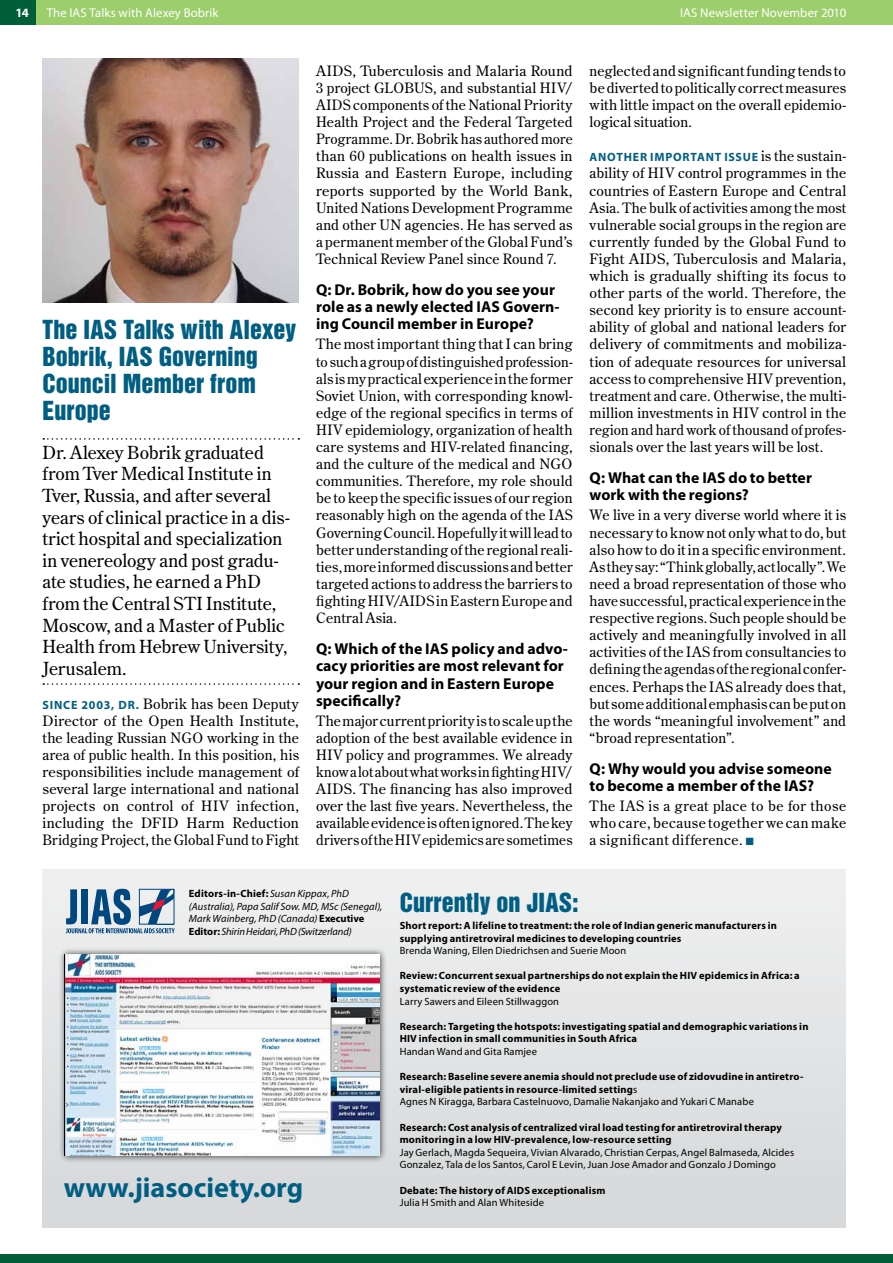
<style>
.page{position:relative;width:893px;height:1263px;background:#fff}
.page>*{position:absolute;margin:0;border:0;box-sizing:border-box;transform-origin:0 0}
.t1{font:700 28.05px "Myriad Pro";color:#005e83}
.t2{font:24px/27px "Helvetica Inserat LT Std";color:#005e83}
.t3{font:18px/21.6px "Century Old Style Std";letter-spacing:.005em;color:#000}
.t4{font:700 15.75px/17.1px "Myriad Pro";letter-spacing:.005em;color:#000}
.t5{font:14.25px/17.1px "Century Old Style Std";letter-spacing:.015em;color:#000;text-align:justify}
.t6{font:12.75px "Myriad Pro";letter-spacing:.005em;color:#fff}
.t7{font:700 12.75px "Myriad Pro";color:#fff}
.t8{font:700 12px "Myriad Pro";letter-spacing:.065em;color:#005e83}
.t9{font:700 10.5px/12.6px "Myriad Pro";letter-spacing:.015em;color:#000}
.t10{font:10.5px/12.6px "Myriad Pro";letter-spacing:.015em;color:#000}
.t11{font:italic 10.5px/12.6px "Myriad Pro";letter-spacing:.005em;color:#000}
.s1{font-family:"Myriad Pro";font-weight:700;font-size:12px;color:#005e83}
.s2{font-family:"Century Old Style Std";font-weight:400;font-size:14.25px;color:#000}
.s3{color:#005e83}
.s4{font-weight:700;font-style:normal}
.s5{font-weight:400}
</style>
<div class="page">
<svg style="left:43px;top:438px;width:256px;height:2px"></svg>
<svg style="left:43px;top:683px;width:256px;height:2px"></svg>
<img style="left:43px;top:59px;width:256px;height:244px">
<div style="left:43px;top:870px;width:802px;height:357px;background:#e3e4e5"></div>
<div style="left:58px;top:947px;width:329px;height:216px;background:#000;opacity:.75"></div>
<img style="left:65px;top:954px;width:314px;height:201px">
<svg style="left:66px;top:889px;width:109px;height:44px"></svg>
<div style="left:0;top:0;width:893px;height:25px;background:#9dce6c"></div>
<div style="left:0;top:0;width:36px;height:25px;background:#005f36"></div>
<div style="left:0;top:1254px;width:893px;height:9px;background:#005f36"></div>
<p class="t7" style="left:15px;top:5px;width:15px">14</p>
<p class="t6" style="left:47px;top:5px;width:173px">The IAS Talks with Alexey Bobrik</p>
<p class="t6" style="left:680px;top:5px;width:168px">IAS Newsletter November 2010</p>
<h2 class="t2" style="left:43px;top:317px;width:255px">The IAS Talks with Alexey<br>Bobrik, IAS Governing<br>Council Member from<br>Europe</h2>
<p class="t3" style="left:43px;top:441px;width:249px">Dr. Alexey Bobrik graduated from Tver Medical Institute in<br>Tver, Russia, and after several years of clinical practice in a dis&shy;trict hospital and specialization in venereology and post gradu&shy;ate studies, he earned a PhD from the Central STI Institute,<br>Moscow, and a Master of Public<br>Health from Hebrew University,<br>Jerusalem.</p>
<p class="t5" style="left:43px;top:695px;width:258px"><span class="s1">Since 2003, Dr.</span> Bobrik has been Deputy Director of the Open Health Institute, the leading Russian NGO working in the area of public health. In this position, his responsibilities include management of several large international and national projects on control of HIV infection, including the DFID Harm Reduction Bridging Project, the Global Fund to Fight</p>
<p class="t5" style="left:316px;top:62px;width:258px">AIDS, Tuberculosis and Malaria Round 3 project GLOBUS, and substantial HIV/ AIDS components of the National Priority Health Project and the Federal Targeted Programme. Dr. Bobrik has authored more than 60 publications on health issues in Russia and Eastern Europe, including reports supported by the World Bank, United Nations Development Programme and other UN agencies. He has served as a permanent member of the Global Fund’s Technical Review Panel since Round 7.</p>
<p class="t4" style="left:316px;top:281px;width:245px">Q: Dr. Bobrik, how do you see your role as a newly elected IAS Govern&shy;ing Council member in Europe?</p>
<p class="t5" style="left:316px;top:335px;width:258px">The most important thing that I can bring to such a group of distinguished profession&shy;als is my practical experience in the former Soviet Union, with corresponding knowl&shy;edge of the regional specifics in terms of HIV epidemiology, organization of health care systems and HIV-related financing, and the culture of the medical and NGO communities. Therefore, my role should be to keep the specific issues of our region reasonably high on the agenda of the IAS Governing Council. Hopefully it will lead to better understanding of the regional reali&shy;ties, more informed discussions and better targeted actions to address the barriers to fighting HIV/AIDS in Eastern Europe and Central Asia.</p>
<p class="t4" style="left:316px;top:641px;width:253px">Q: Which of the IAS policy and advo&shy;cacy priorities are most relevant for your region and in Eastern Europe specifically?</p>
<p class="t5" style="left:316px;top:712px;width:258px">The major current priority is to scale up the adoption of the best available evidence in HIV policy and programmes. We already know a lot about what works in fighting HIV/ AIDS. The financing has also improved over the last five years. Nevertheless, the available evidence is often ignored. The key drivers of the HIV epidemics are sometimes</p>
<p class="t5" style="left:590px;top:62px;width:258px">neglected and significant funding tends to be diverted to politically correct measures with little impact on the overall epidemio&shy;logical situation.</p>
<p class="t8" style="left:590px;top:151px;width:258px">Another important issue <span class="s2">is the sustain-</span></p>
<p class="t5" style="left:590px;top:164px;width:258px">ability of HIV control programmes in the countries of Eastern Europe and Central Asia. The bulk of activities among the most vulnerable social groups in the region are currently funded by the Global Fund to Fight AIDS, Tuberculosis and Malaria, which is gradually shifting its focus to other parts of the world. Therefore, the second key priority is to ensure account&shy;ability of global and national leaders for delivery of commitments and mobiliza&shy;tion of adequate resources for universal access to comprehensive HIV prevention, treatment and care. Otherwise, the multi&shy;million investments in HIV control in the region and hard work of thousand of profes&shy;sionals over the last years will be lost.</p>
<p class="t4" style="left:590px;top:470px;width:224px">Q: What can the IAS do to better work with the regions?</p>
<p class="t5" style="left:590px;top:506px;width:258px">We live in a very diverse world where it is necessary to know not only what to do, but also how to do it in a specific environment.<br>As they say: “Think globally, act locally”. We need a broad representation of those who have successful, practical experience in the respective regions. Such people should be actively and meaningfully involved in all activities of the IAS from consultancies to defining the agendas of the regional confer&shy;ences. Perhaps the IAS already does that, but some additional emphasis can be put on the words “meaningful involvement” and “broad representation”.</p>
<p class="t4" style="left:590px;top:760px;width:244px">Q: Why would you advise someone to become a member of the IAS?</p>
<p class="t5" style="left:590px;top:797px;width:258px">The IAS is a great place to be for those who care, because together we can make a significant difference. <span class="s3">■</span></p>
<p class="t11" style="left:189px;top:887px;width:195px"><span class="s4">Editors-in-Chief:</span> Susan Kippax, PhD (Australia), Papa Salif Sow. MD, MSc (Senegal), Mark Wainberg, PhD (Canada) <span class="s4">Executive Editor:</span> Shirin Heidari, PhD (Switzerland)</p>
<h1 class="t1" style="left:64px;top:1171px;width:241px">www.jiasociety.org</h1>
<h2 class="t2" style="left:400px;top:890px;width:180px">Currently on JIAS:</h2>
<p class="t9" style="left:400px;top:919px;width:379px">Short report: A lifeline to treatment: the role of Indian generic manufacturers in supplying antiretroviral medicines to developing countries</p>
<p class="t10" style="left:400px;top:945px;width:228px">Brenda Waning, Ellen Diedrichsen and Suerie Moon</p>
<p class="t9" style="left:400px;top:970px;width:287px">Review: Concurrent sexual partnerships do not explain the HIV</p>
<p class="t9" style="left:699px;top:970px;width:102px">epidemics in Africa: a</p>
<p class="t9" style="left:400px;top:982px;width:162px">systematic review of the evidence</p>
<p class="t10" style="left:400px;top:995px;width:161px">Larry Sawers and Eileen Stillwaggon</p>
<p class="t9" style="left:400px;top:1020px;width:410px">Research: Targeting the hotspots: investigating spatial and demographic variations in<br>HIV</p>
<p class="t9" style="left:419px;top:1033px;width:220px">infection in small communities in South Africa</p>
<p class="t10" style="left:400px;top:1045px;width:139px">Handan Wand and Gita Ramjee</p>
<p class="t9" style="left:400px;top:1070px;width:405px">Research: Baseline severe anemia should not preclude use of zidovudine in antiretro&shy;viral-eligible patients in resource-limited setting<span class="s5">s<br>Agnes N Kiragga, Barbara Castelnuovo, Damalie Nakanjako and Yukari C Manabe</span></p>
<p class="t9" style="left:400px;top:1121px;width:384px">Research: Cost analysis of centralized viral load testing for antiretroviral therapy monitoring in a low HIV-prevalence, low-resource setting</p>
<p class="t10" style="left:400px;top:1146px;width:396px">Jay Gerlach, Magda Sequeira, Vivian Alvarado, Christian Cerpas, Angel Balmaseda, Alcides<br>Gonzalez, Tala de los Santos, Carol E Levin, Juan Jose Amador and Gonzalo J Domingo</p>
<p class="t9" style="left:400px;top:1184px;width:207px">Debate: The history of AIDS exceptionalism</p>
<p class="t10" style="left:400px;top:1197px;width:146px">Julia H Smith and Alan Whiteside</p>
</div>
